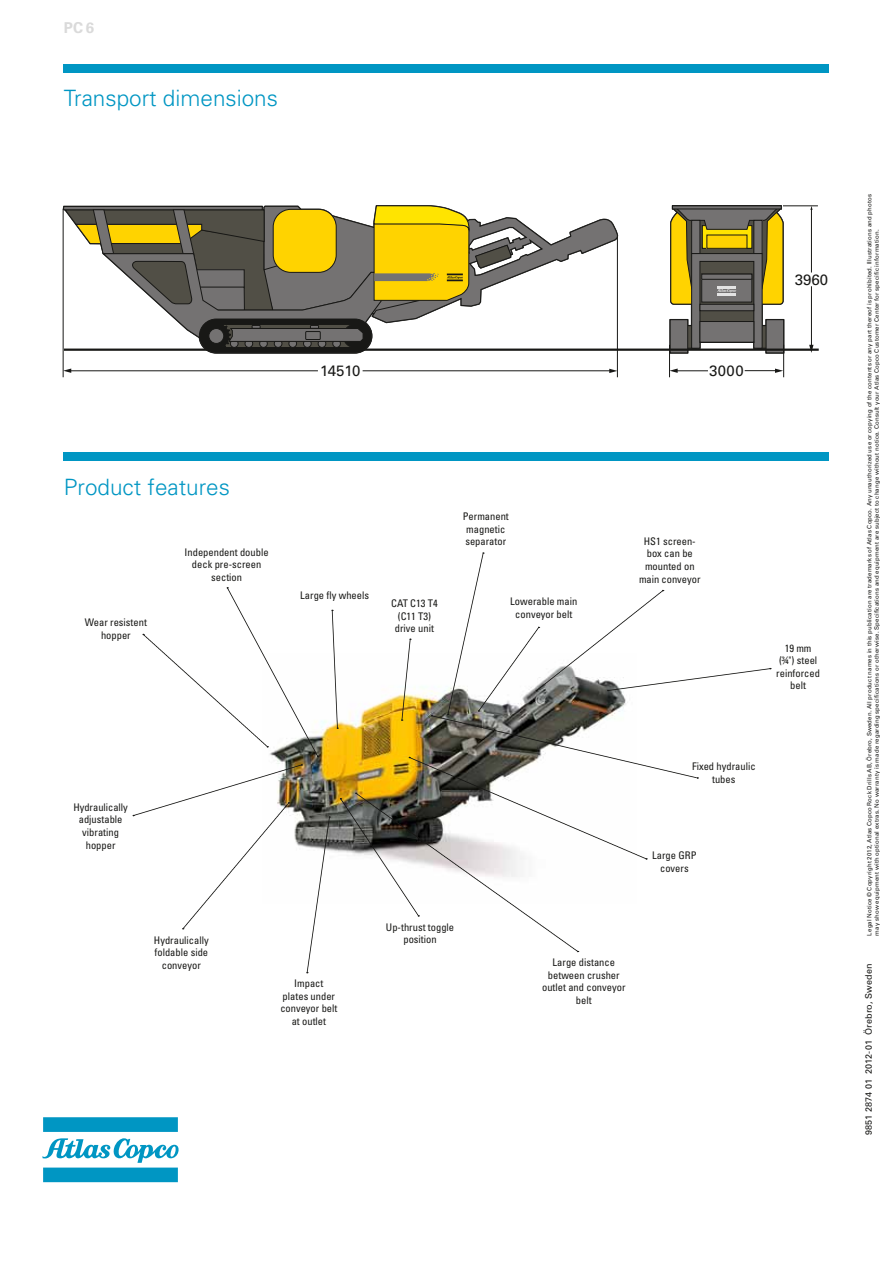
<style>
.page{position:relative;width:893px;height:1263px;background:#fff}
.page>*{position:absolute;margin:0;border:0;box-sizing:border-box;transform-origin:0 0}
.t1{font:300 22.5px "Univers";color:#0096c3}
.t2{font:15px "Univers";color:#181816}
.t3{font:700 15px "Univers";color:#dadada}
.t4{font:condensed 10.5px/12.6px "Univers";color:#181816;text-align:center}
.t5{font:9px "Univers";letter-spacing:.03em;color:#181816}
.t6{font:6px/7.2px "Univers";letter-spacing:.03em;color:#181816}
</style>
<div class="page">
<svg style="left:43px;top:1117px;width:135px;height:15px;background:#0598c4"></svg>
<svg style="left:43px;top:1138px;width:136px;height:44px"></svg>
<hr style="left:669px;top:345px;width:1px;height:32px;background:#181816">
<hr style="left:617px;top:237px;width:1px;height:140px;background:#181816">
<hr style="left:63px;top:209px;width:1px;height:168px;background:#181816">
<hr style="left:783px;top:345px;width:1px;height:32px;background:#181816">
<hr style="left:70px;top:370px;width:248px;height:1px;background:#181816">
<svg style="left:63px;top:368px;width:8px;height:5px"></svg>
<hr style="left:363px;top:370px;width:248px;height:1px;background:#181816">
<svg style="left:609px;top:369px;width:8px;height:4px"></svg>
<hr style="left:676px;top:370px;width:32px;height:1px;background:#181816">
<svg style="left:670px;top:368px;width:8px;height:5px"></svg>
<hr style="left:745px;top:370px;width:31px;height:1px;background:#181816">
<svg style="left:775px;top:369px;width:8px;height:4px"></svg>
<hr style="left:783px;top:206px;width:35px;height:1px;background:#181816">
<hr style="left:811px;top:209px;width:1px;height:63px;background:#181816">
<svg style="left:63px;top:235px;width:556px;height:119px"></svg>
<hr style="left:64px;top:349px;width:755px;height:2px;background:#181816">
<svg style="left:669px;top:205px;width:115px;height:149px;background:#8b8151"></svg>
<svg style="left:63px;top:205px;width:555px;height:143px"></svg>
<hr style="left:811px;top:286px;width:1px;height:60px;background:#181816">
<svg style="left:809px;top:345px;width:4px;height:8px"></svg>
<div style="left:64px;top:64px;width:765px;height:8px;background:#0096c3"></div>
<div style="left:64px;top:453px;width:765px;height:8px;background:#0096c3"></div>
<svg style="left:133px;top:552px;width:638px;height:421px"></svg>
<h2 class="t3" style="left:64px;top:19px;width:32px">PC6</h2>
<h1 class="t1" style="left:64px;top:84px;width:216px">Transport dimensions</h1>
<h2 class="t2" style="left:320px;top:361px;width:42px">14510</h2>
<h2 class="t2" style="left:709px;top:361px;width:36px">3000</h2>
<h2 class="t2" style="left:795px;top:270px;width:35px">3960</h2>
<h1 class="t1" style="left:64px;top:473px;width:168px">Product features</h1>
<p class="t4" style="left:85px;top:616px;width:64px">Wear resistent hopper</p>
<p class="t4" style="left:185px;top:546px;width:85px">Independent double deck pre-screen section</p>
<p class="t4" style="left:300px;top:589px;width:70px">Large fly wheels</p>
<p class="t4" style="left:463px;top:510px;width:48px;text-align:left">Permanent magnetic separator</p>
<p class="t4" style="left:391px;top:597px;width:48px">CAT C13 T4 (C11 T3) drive unit</p>
<p class="t4" style="left:510px;top:595px;width:69px">Lowerable main conveyor belt</p>
<p class="t4" style="left:639px;top:535px;width:63px">HS1 screen&shy;box can be mounted on main conveyor</p>
<p class="t4" style="left:776px;top:641px;width:45px">19 mm (¾") steel reinforced belt</p>
<p class="t4" style="left:73px;top:800px;width:56px">Hydraulically adjustable vibrating hopper</p>
<p class="t4" style="left:154px;top:933px;width:56px">Hydraulically foldable side conveyor</p>
<p class="t4" style="left:280px;top:977px;width:59px">Impact plates under conveyor belt at outlet</p>
<p class="t4" style="left:386px;top:920px;width:70px">Up-thrust toggle position</p>
<p class="t4" style="left:692px;top:760px;width:65px">Fixed hydraulic tubes</p>
<p class="t4" style="left:652px;top:849px;width:46px">Large GRP covers</p>
<p class="t4" style="left:542px;top:956px;width:85px">Large distance between crusher outlet and conveyor belt</p>
<p class="t6" style="left:866px;top:935px;width:743px;rotate:-90deg">Legal Notice © Copyright 2012, Atlas Copco Rock Drills AB, Örebro, Sweden. All product names in this publication are trademarks of Atlas Copco. Any unauthorized use or copying of the contents or any part thereof is prohibited. Illustrations and photos may show equipment with optional extras. No warranty is made regarding specifications or otherwise. Specifications and equipment are subject to change without notice. Consult your Atlas Copco Customer Center for specific information.</p>
<p class="t5" style="left:863px;top:1135px;width:174px;rotate:-90deg">9851 2874 01 2012-01 Örebro, Sweden</p>
</div>
